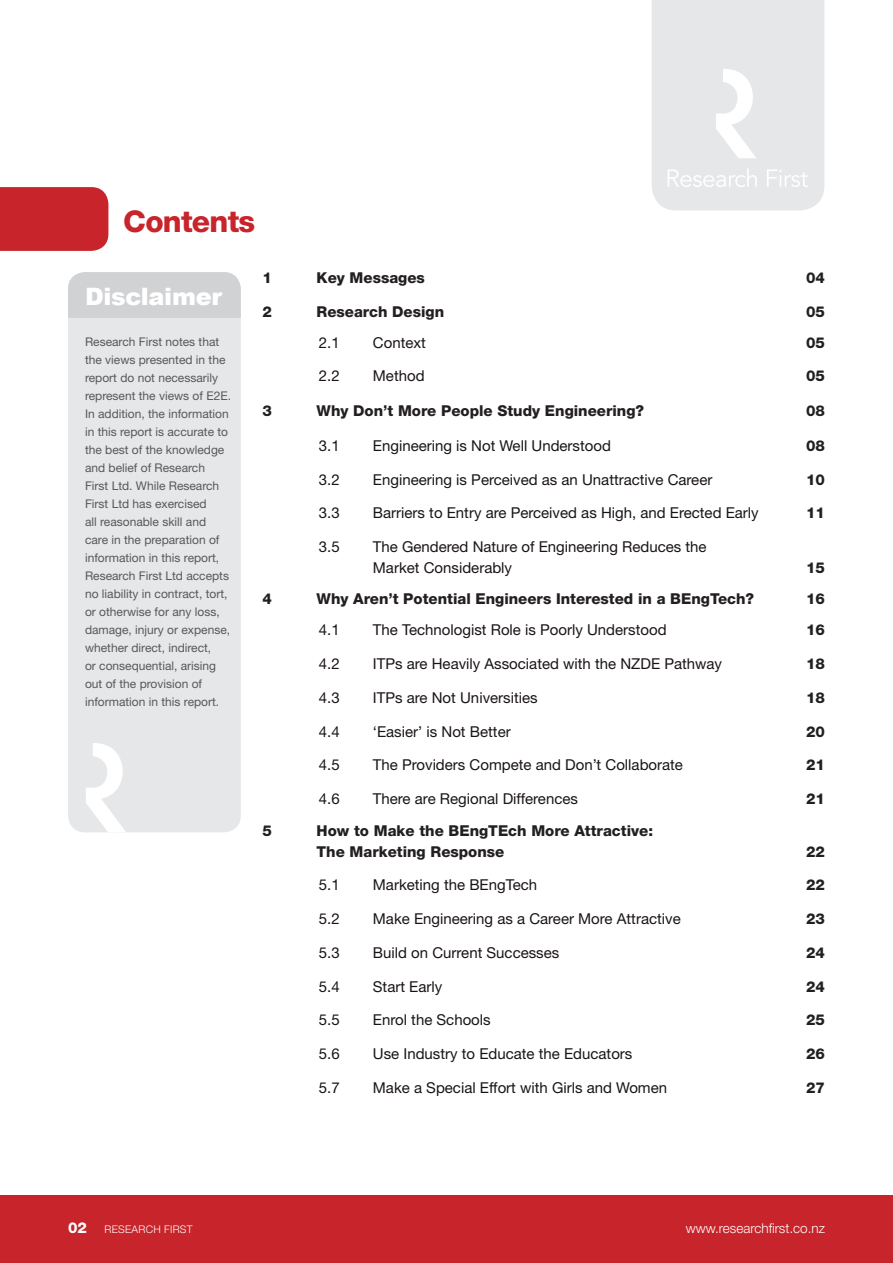
<style>
.page{position:relative;width:893px;height:1263px;background:#fff}
.page>*{position:absolute;margin:0;border:0;box-sizing:border-box;transform-origin:0 0}
.Section_header{font:800 30px "Helvetica Neue LT Std";letter-spacing:-.025em;color:#c8242b}
.t1{font:900 24px "Arial";letter-spacing:-.01em;color:#fff}
.Body_copy{font:15px/21px "Helvetica Neue LT Std";color:#1a1415}
.Body_copy-2{font:800 15px/21px "Helvetica Neue LT Std";color:#231f20}
.t2{font:300 13.5px "Helvetica Neue LT Std";color:#fff}
.Body_copy-3{font:12px/18px "Helvetica Neue LT Std";color:#57585a}
.t3{font:300 10.5px "Helvetica Neue LT Std";letter-spacing:.025em;color:#fff}
.s1{font-weight:800;font-size:15px}
</style>
<div class="page">
<div style="left:0;top:1195px;width:893px;height:68px;background:#c8242b"></div>
<svg style="left:652px;top:0;width:172px;height:210px;background:#e7e8ea"></svg>
<div style="left:0;top:187px;width:108px;height:64px;background:#c8242b"></div>
<div style="left:68px;top:272px;width:173px;height:560px;background:#e6e7e9;border-radius:17px"></div>
<div style="left:68px;top:272px;width:173px;height:46px;background:#d1d2d4"></div>
<svg style="left:86px;top:743px;width:40px;height:89px"></svg>
<p class="Section_header" style="left:123px;top:203px;width:133px">Contents</p>
<p class="t1" style="left:85px;top:279px;width:139px">Disclaimer</p>
<p class="Body_copy-3" style="left:85px;top:332px;width:148px">Research First notes that the views presented in the report do not necessarily represent the views of E2E.<br>In addition, the information in this report is accurate to the best of the knowledge and belief of Research<br>First Ltd. While Research<br>First Ltd has exercised<br>all reasonable skill and care in the preparation of information in this report,<br>Research First Ltd accepts no liability in contract, tort, or otherwise for any loss, damage, injury or expense, whether direct, indirect,<br>or consequential, arising out of the provision of information in this report.</p>
<p class="Body_copy-2" style="left:263px;top:267px;width:11px">1</p>
<p class="Body_copy-2" style="left:317px;top:267px;width:110px">Key Messages</p>
<p class="Body_copy-2" style="left:806px;top:267px;width:20px">04</p>
<p class="Body_copy-2" style="left:263px;top:301px;width:11px">2</p>
<p class="Body_copy-2" style="left:317px;top:301px;width:129px">Research Design</p>
<p class="Body_copy-2" style="left:806px;top:301px;width:20px">05</p>
<p class="Body_copy" style="left:319px;top:332px;width:22px">2.1</p>
<p class="Body_copy" style="left:373px;top:332px;width:55px">Context</p>
<p class="Body_copy-2" style="left:806px;top:332px;width:20px">05</p>
<p class="Body_copy" style="left:319px;top:365px;width:22px">2.2</p>
<p class="Body_copy" style="left:373px;top:365px;width:53px">Method</p>
<p class="Body_copy-2" style="left:806px;top:366px;width:20px">05</p>
<p class="Body_copy-2" style="left:263px;top:400px;width:11px">3</p>
<p class="Body_copy-2" style="left:317px;top:400px;width:329px">Why Don’t More People Study Engineering?</p>
<p class="Body_copy-2" style="left:806px;top:400px;width:20px">08</p>
<p class="Body_copy" style="left:319px;top:435px;width:22px">3.1</p>
<p class="Body_copy" style="left:373px;top:435px;width:240px">Engineering is Not Well Understood</p>
<p class="Body_copy-2" style="left:806px;top:435px;width:20px">08</p>
<p class="Body_copy" style="left:319px;top:468px;width:22px">3.2</p>
<p class="Body_copy" style="left:373px;top:468px;width:341px">Engineering is Perceived as an Unattractive Career</p>
<p class="Body_copy-2" style="left:806px;top:469px;width:20px">10</p>
<p class="Body_copy" style="left:319px;top:502px;width:22px">3.3</p>
<p class="Body_copy" style="left:373px;top:502px;width:387px">Barriers to Entry are Perceived as High, and Erected Early</p>
<p class="Body_copy-2" style="left:806px;top:502px;width:20px">11</p>
<p class="Body_copy" style="left:319px;top:536px;width:22px">3.5</p>
<p class="Body_copy" style="left:373px;top:536px;width:335px">The Gendered Nature of Engineering Reduces the<br>Market Considerably</p>
<p class="Body_copy-2" style="left:806px;top:557px;width:20px">15</p>
<p class="Body_copy-2" style="left:263px;top:588px;width:11px">4</p>
<p class="Body_copy-2" style="left:317px;top:588px;width:439px">Why Aren’t Potential Engineers Interested in a BEngTech?</p>
<p class="Body_copy-2" style="left:806px;top:588px;width:20px">16</p>
<p class="Body_copy" style="left:319px;top:619px;width:22px">4.1</p>
<p class="Body_copy" style="left:373px;top:619px;width:295px">The Technologist Role is Poorly Understood</p>
<p class="Body_copy-2" style="left:806px;top:619px;width:20px">16</p>
<p class="Body_copy" style="left:319px;top:653px;width:22px">4.2</p>
<p class="Body_copy" style="left:373px;top:653px;width:351px">ITPs are Heavily Associated with the NZDE Pathway</p>
<p class="Body_copy-2" style="left:806px;top:653px;width:20px">18</p>
<p class="Body_copy" style="left:319px;top:687px;width:22px">4.3</p>
<p class="Body_copy" style="left:373px;top:687px;width:166px">ITPs are Not Universities</p>
<p class="Body_copy-2" style="left:806px;top:687px;width:20px">18</p>
<p class="Body_copy" style="left:319px;top:721px;width:22px">4.4</p>
<p class="Body_copy" style="left:373px;top:721px;width:139px">‘Easier’ is Not Better</p>
<p class="Body_copy-2" style="left:806px;top:721px;width:20px">20</p>
<p class="Body_copy" style="left:319px;top:754px;width:22px">4.5</p>
<p class="Body_copy" style="left:373px;top:754px;width:312px">The Providers Compete and Don’t Collaborate</p>
<p class="Body_copy-2" style="left:806px;top:754px;width:20px">21</p>
<p class="Body_copy" style="left:319px;top:788px;width:22px">4.6</p>
<p class="Body_copy" style="left:373px;top:788px;width:207px">There are Regional Differences</p>
<p class="Body_copy-2" style="left:806px;top:788px;width:20px">21</p>
<p class="Body_copy-2" style="left:263px;top:820px;width:11px">5</p>
<p class="Body_copy-2" style="left:317px;top:820px;width:338px">How to Make the BEngTEch More Attractive:<br>The Marketing Response</p>
<p class="Body_copy-2" style="left:806px;top:841px;width:20px">22</p>
<p class="Body_copy" style="left:319px;top:874px;width:22px">5.1</p>
<p class="Body_copy" style="left:373px;top:874px;width:166px">Marketing the BEngTech</p>
<p class="Body_copy-2" style="left:806px;top:874px;width:20px">22</p>
<p class="Body_copy" style="left:319px;top:908px;width:22px">5.2</p>
<p class="Body_copy" style="left:373px;top:908px;width:309px">Make Engineering as a Career More Attractive</p>
<p class="Body_copy-2" style="left:806px;top:908px;width:20px">23</p>
<p class="Body_copy" style="left:319px;top:942px;width:22px">5.3</p>
<p class="Body_copy" style="left:373px;top:942px;width:188px">Build on Current Successes</p>
<p class="Body_copy-2" style="left:806px;top:942px;width:20px">24</p>
<p class="Body_copy" style="left:319px;top:975px;width:22px">5.4</p>
<p class="Body_copy" style="left:373px;top:975px;width:71px">Start Early</p>
<p class="Body_copy-2" style="left:806px;top:976px;width:20px">24</p>
<p class="Body_copy" style="left:319px;top:1009px;width:22px">5.5</p>
<p class="Body_copy" style="left:373px;top:1009px;width:119px">Enrol the Schools</p>
<p class="Body_copy-2" style="left:806px;top:1009px;width:20px">25</p>
<p class="Body_copy" style="left:319px;top:1043px;width:22px">5.6</p>
<p class="Body_copy" style="left:373px;top:1043px;width:261px">Use Industry to Educate the Educators</p>
<p class="Body_copy-2" style="left:806px;top:1043px;width:20px">26</p>
<p class="Body_copy" style="left:319px;top:1077px;width:22px">5.7</p>
<p class="Body_copy" style="left:373px;top:1077px;width:296px">Make a Special Effort with Girls and Women</p>
<p class="Body_copy-2" style="left:806px;top:1077px;width:20px">27</p>
<p class="t3" style="left:68px;top:1223px;width:126px"><span class="s1">02</span> RESEARCH FIRST</p>
<p class="t2" style="left:686px;top:1220px;width:141px">www.researchfirst.co.nz</p>
</div>
